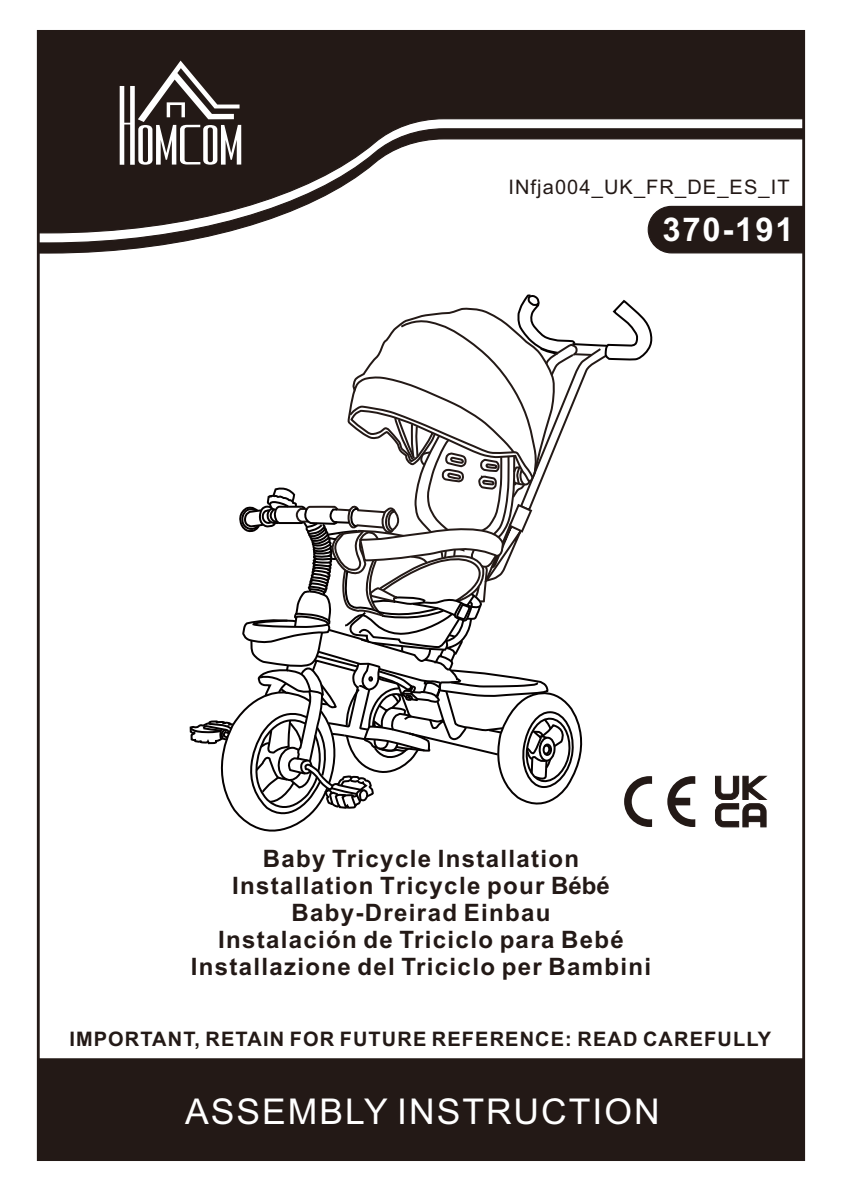
<style>
.page{position:relative;width:842px;height:1191px;background:#fff}
.page>*{position:absolute;margin:0;border:0;box-sizing:border-box;transform-origin:0 0}
.t1{font:35.6px "Arial";letter-spacing:.055em;color:#fff}
.t2{font:700 32.8px "Arial";letter-spacing:.055em;color:#fff}
.t3{font:700 24px/26.8px "Arial";letter-spacing:.055em;color:#231916;text-align:center}
.t4{font:700 20px "Arial";letter-spacing:.055em;color:#231916}
.t5{font:20px "Arial";letter-spacing:.055em;color:#231916}
</style>
<div class="page">
<div style="left:37px;top:1057px;width:768px;height:103px;background:#231916"></div>
<div style="left:37px;top:30px;width:768px;height:98px;background:#231916"></div>
<svg style="left:37px;top:128px;width:768px;height:126px"></svg>
<svg style="left:120px;top:61px;width:121px;height:104px"></svg>
<svg style="left:647px;top:205px;width:158px;height:49px;background:#312724"></svg>
<svg style="left:189px;top:294px;width:506px;height:538px"></svg>
<svg style="left:715px;top:775px;width:52px;height:52px"></svg>
<p class="t5" style="left:508px;top:179px;width:283px">INfja004_UK_FR_DE_ES_IT</p>
<h2 class="t2" style="left:662px;top:217px;width:133px">370-191</h2>
<p class="t3" style="left:191px;top:847px;width:462px">Baby Tricycle Installation<br>Installation Tricycle pour Bébé<br>Baby-Dreirad Einbau<br>Instalación de Triciclo para Bebé<br>Installazione del Triciclo per Bambini</p>
<p class="t4" style="left:69px;top:1031px;width:703px">IMPORTANT, RETAIN FOR FUTURE REFERENCE: READ CAREFULLY</p>
<h1 class="t1" style="left:185px;top:1098px;width:476px">ASSEMBLY INSTRUCTION</h1>
</div>
